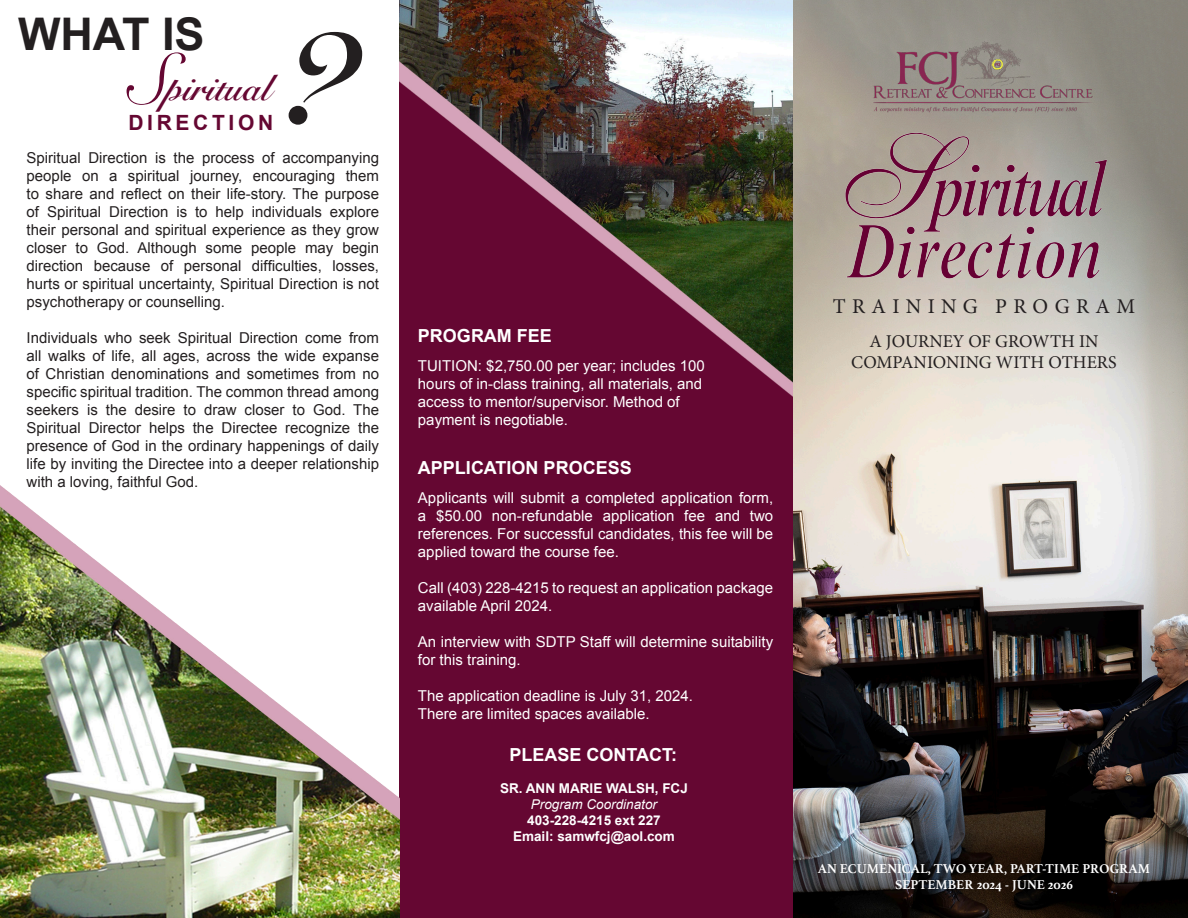
<style>
.page{position:relative;width:1188px;height:918px;background:#fff}
.page>*{position:absolute;margin:0;border:0;box-sizing:border-box;transform-origin:0 0}
.t1{font:700 168px "Snell Roundhand";color:#231f20}
.t2{font:72px "Snell Roundhand";color:#650732}
.t3{font:700 45px "Arial";color:#231f20}
.t4{font:700 36px "Snell Roundhand";color:#650732}
.t5{font:21px "Minion Pro";letter-spacing:.3em;color:#231f20}
.t6{font:700 21px "Arial";letter-spacing:.175em;color:#650732}
.t7{font:700 18px "Arial";color:#fff}
.t8{font:18px "Minion Pro";color:#231f20}
.t9{font:15px/18px "Arial";color:#231f20;text-align:justify}
.t10{font:15px/18px "Arial";color:#fff}
.t11{font:700 13.5px "Athelas";color:#fff}
.t12{font:700 13.5px "Arial";color:#fff}
.t13{font:italic 13.5px "Arial";color:#fff}
</style>
<div class="page">
<img style="left:793px;top:0;width:395px;height:918px">
<img style="left:798px;top:115px;width:372px;height:172px">
<div style="left:399px;top:0;width:394px;height:918px;background:#650732"></div>
<img style="left:399px;top:0;width:394px;height:397px">
<img style="left:0;top:485px;width:399px;height:433px">
<img style="left:871px;top:34px;width:226px;height:88px">
<p class="t3" style="left:18px;top:5px;width:188px">WHAT IS</p>
<p class="t1" style="left:274px;top:-78px;width:82px">?</p>
<p class="t9" style="left:27px;top:149px;width:354px">Spiritual Direction is the process of accompanying people on a spiritual journey, encouraging them to share and reflect on their life-story. The purpose of Spiritual Direction is to help individuals explore their personal and spiritual experience as they grow closer to God. Although some people may begin direction because of personal difficulties, losses, hurts or spiritual uncertainty, Spiritual Direction is not psychotherapy or counselling.</p>
<p class="t9" style="left:27px;top:329px;width:354px">Individuals who seek Spiritual Direction come from all walks of life, all ages, across the wide expanse of Christian denominations and sometimes from no specific spiritual tradition. The common thread among seekers is the desire to draw closer to God. The Spiritual Director helps the Directee recognize the presence of God in the ordinary happenings of daily life by inviting the Directee into a deeper relationship with a loving, faithful God.</p>
<p class="t2" style="left:128px;top:23px;width:42px">S</p>
<p class="t4" style="left:166px;top:57px;width:107px">piritual</p>
<p class="t6" style="left:128px;top:109px;width:146px">DIRECTION</p>
<p class="t7" style="left:418px;top:324px;width:136px">PROGRAM FEE</p>
<p class="t10" style="left:418px;top:357px;width:288px">TUITION: $2,750.00 per year; includes 100 hours of in-class training, all materials, and access to mentor/supervisor. Method of payment is negotiable.</p>
<p class="t7" style="left:418px;top:456px;width:215px">APPLICATION PROCESS</p>
<p class="t10" style="left:418px;top:489px;width:357px;text-align:justify">Applicants will submit a completed application form, a $50.00 non-refundable application fee and two references. For successful candidates, this fee will be applied toward the course fee.</p>
<p class="t10" style="left:418px;top:579px;width:357px">Call (403) 228-4215 to request an application package available April 2024.</p>
<p class="t10" style="left:418px;top:633px;width:357px">An interview with SDTP Staff will determine suitability for this training.</p>
<p class="t10" style="left:418px;top:687px;width:277px">The application deadline is July 31, 2024.</p>
<p class="t10" style="left:418px;top:705px;width:233px">There are limited spaces available.</p>
<p class="t7" style="left:510px;top:742px;width:169px">PLEASE CONTACT:</p>
<p class="t12" style="left:500px;top:779px;width:189px">SR. ANN MARIE WALSH, FCJ</p>
<p class="t13" style="left:531px;top:795px;width:128px">Program Coordinator</p>
<p class="t12" style="left:527px;top:811px;width:135px">403-228-4215 ext 227</p>
<p class="t12" style="left:513px;top:827px;width:163px">Email: samwfcj@aol.com</p>
<p class="t5" style="left:833px;top:293px;width:304px">TRAINING PROGRAM</p>
<p class="t8" style="left:869px;top:329px;width:231px">A JOURNEY OF GROWTH IN</p>
<p class="t8" style="left:851px;top:351px;width:267px">COMPANIONING WITH OTHERS</p>
<p class="t11" style="left:818px;top:857px;width:334px">AN ECUMENICAL, TWO YEAR, PART-TIME PROGRAM</p>
<p class="t11" style="left:895px;top:873px;width:179px">SEPTEMBER 2024 - JUNE 2026</p>
</div>
